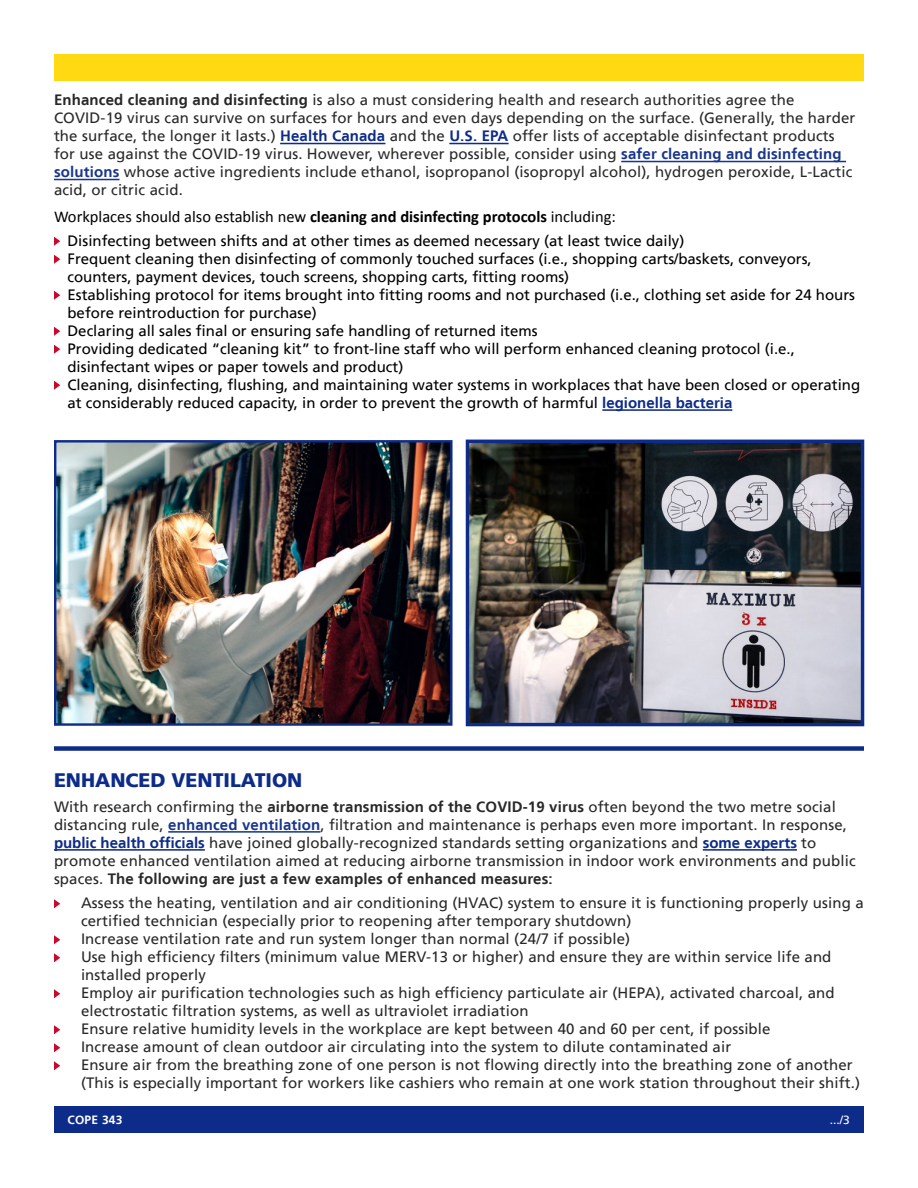
<style>
.page{position:relative;width:918px;height:1188px;background:#fff}
.page>*{position:absolute;margin:0;border:0;box-sizing:border-box;transform-origin:0 0}
.t1{font:900 19.5px "Frutiger LT";color:#0d2b88}
.t2{font:16.5px "Calibri";color:#000}
.t3{font:15px/18px "Frutiger LT";letter-spacing:.01em;color:#292829}
.t4{font:15px/18px "Frutiger LT";color:#000}
.t5{font:700 12px "Frutiger LT";letter-spacing:.02em;color:#fff}
.t6{font:12px "Frutiger LT";color:#fff}
.s1{font-weight:700}
.s2{font-weight:700;color:#0d2b88}
.s3{font-weight:700;color:#19368e}
</style>
<div class="page">
<div style="left:54px;top:746px;width:810px;height:5px;background:#0d2b88"></div>
<div style="left:54px;top:54px;width:810px;height:27px;background:#ffd911"></div>
<div style="left:54px;top:1107px;width:810px;height:26px;background:#0d2b88"></div>
<hr style="left:280px;top:143px;width:105px;height:1px;background:#0d2b88">
<hr style="left:449px;top:143px;width:60px;height:1px;background:#0d2b88">
<hr style="left:621px;top:161px;width:225px;height:1px;background:#19368e">
<hr style="left:54px;top:179px;width:66px;height:1px;background:#19368e">
<hr style="left:602px;top:409px;width:130px;height:2px;background:#0d2b88">
<svg style="left:54px;top:237px;width:6px;height:9px"></svg>
<svg style="left:54px;top:255px;width:6px;height:9px"></svg>
<svg style="left:54px;top:291px;width:6px;height:9px"></svg>
<svg style="left:54px;top:327px;width:6px;height:9px"></svg>
<svg style="left:54px;top:345px;width:6px;height:9px"></svg>
<svg style="left:54px;top:381px;width:6px;height:9px"></svg>
<hr style="left:168px;top:831px;width:152px;height:2px;background:#19368e">
<hr style="left:54px;top:849px;width:151px;height:2px;background:#0d2b88">
<hr style="left:703px;top:849px;width:94px;height:2px;background:#0d2b88">
<svg style="left:54px;top:899px;width:6px;height:9px"></svg>
<svg style="left:54px;top:935px;width:6px;height:9px"></svg>
<svg style="left:54px;top:953px;width:6px;height:9px"></svg>
<svg style="left:54px;top:989px;width:6px;height:9px"></svg>
<svg style="left:54px;top:1025px;width:6px;height:9px"></svg>
<svg style="left:54px;top:1043px;width:6px;height:9px"></svg>
<svg style="left:54px;top:1061px;width:6px;height:9px"></svg>
<img style="left:57px;top:443px;width:393px;height:280px">
<div style="left:54px;top:440px;width:399px;height:286px;border:2px solid #0d2b88"></div>
<img style="left:470px;top:444px;width:390px;height:278px">
<div style="left:466px;top:440px;width:398px;height:286px;border:3px solid #0d2b88"></div>
<p class="t3" style="left:54px;top:91px;width:803px"><span class="s1">Enhanced cleaning and disinfecting</span> is also a must considering health and research authorities agree the COVID-19 virus can survive on surfaces for hours and even days depending on the surface. (Generally, the harder the surface, the longer it lasts.) <span class="s2">Health Canada</span> and the <span class="s2">U.S. EPA</span> offer lists of acceptable disinfectant products for use against the COVID-19 virus. However, wherever possible, consider using <span class="s3">safer cleaning and disinfecting solutions</span> whose active ingredients include ethanol, isopropanol (isopropyl alcohol), hydrogen peroxide, L-Lactic acid, or citric acid.</p>
<p class="t2" style="left:54px;top:206px;width:563px">Workplaces should also establish new <span class="s1">cleaning and disinfecting protocols</span> including:</p>
<p class="t4" style="left:68px;top:232px;width:794px">Disinfecting between shifts and at other times as deemed necessary (at least twice daily)<br>Frequent cleaning then disinfecting of commonly touched surfaces (i.e., shopping carts/baskets, conveyors, counters, payment devices, touch screens, shopping carts, fitting rooms)<br>Establishing protocol for items brought into fitting rooms and not purchased (i.e., clothing set aside for 24 hours before reintroduction for purchase)<br>Declaring all sales final or ensuring safe handling of returned items<br>Providing dedicated “cleaning kit” to front-line staff who will perform enhanced cleaning protocol (i.e., disinfectant wipes or paper towels and product)<br>Cleaning, disinfecting, flushing, and maintaining water systems in workplaces that have been closed or operating at considerably reduced capacity, in order to prevent the growth of harmful <span class="s2">legionella bacteria</span></p>
<h1 class="t1" style="left:54px;top:768px;width:250px">ENHANCED VENTILATION</h1>
<p class="t3" style="left:54px;top:797px;width:803px">With research confirming the <span class="s1">airborne transmission of the COVID-19 virus</span> often beyond the two metre social distancing rule, <span class="s3">enhanced ventilation</span>, filtration and maintenance is perhaps even more important. In response, <span class="s2">public health officials</span> have joined globally-recognized standards setting organizations and <span class="s2">some experts</span> to promote enhanced ventilation aimed at reducing airborne transmission in indoor work environments and public spaces. <span class="s1">The following are just a few examples of enhanced measures:</span></p>
<p class="t3" style="left:81px;top:894px;width:784px">Assess the heating, ventilation and air conditioning (HVAC) system to ensure it is functioning properly using a certified technician (especially prior to reopening after temporary shutdown)<br>Increase ventilation rate and run system longer than normal (24/7 if possible)<br>Use high efficiency filters (minimum value MERV-13 or higher) and ensure they are within service life and installed properly<br>Employ air purification technologies such as high efficiency particulate air (HEPA), activated charcoal, and electrostatic filtration systems, as well as ultraviolet irradiation<br>Ensure relative humidity levels in the workplace are kept between 40 and 60 per cent, if possible<br>Increase amount of clean outdoor air circulating into the system to dilute contaminated air<br>Ensure air from the breathing zone of one person is not flowing directly into the breathing zone of another (This is especially important for workers like cashiers who remain at one work station throughout their shift.)</p>
<p class="t5" style="left:68px;top:1113px;width:57px">COPE 343</p>
<p class="t6" style="left:830px;top:1113px;width:22px">.../3</p>
</div>
